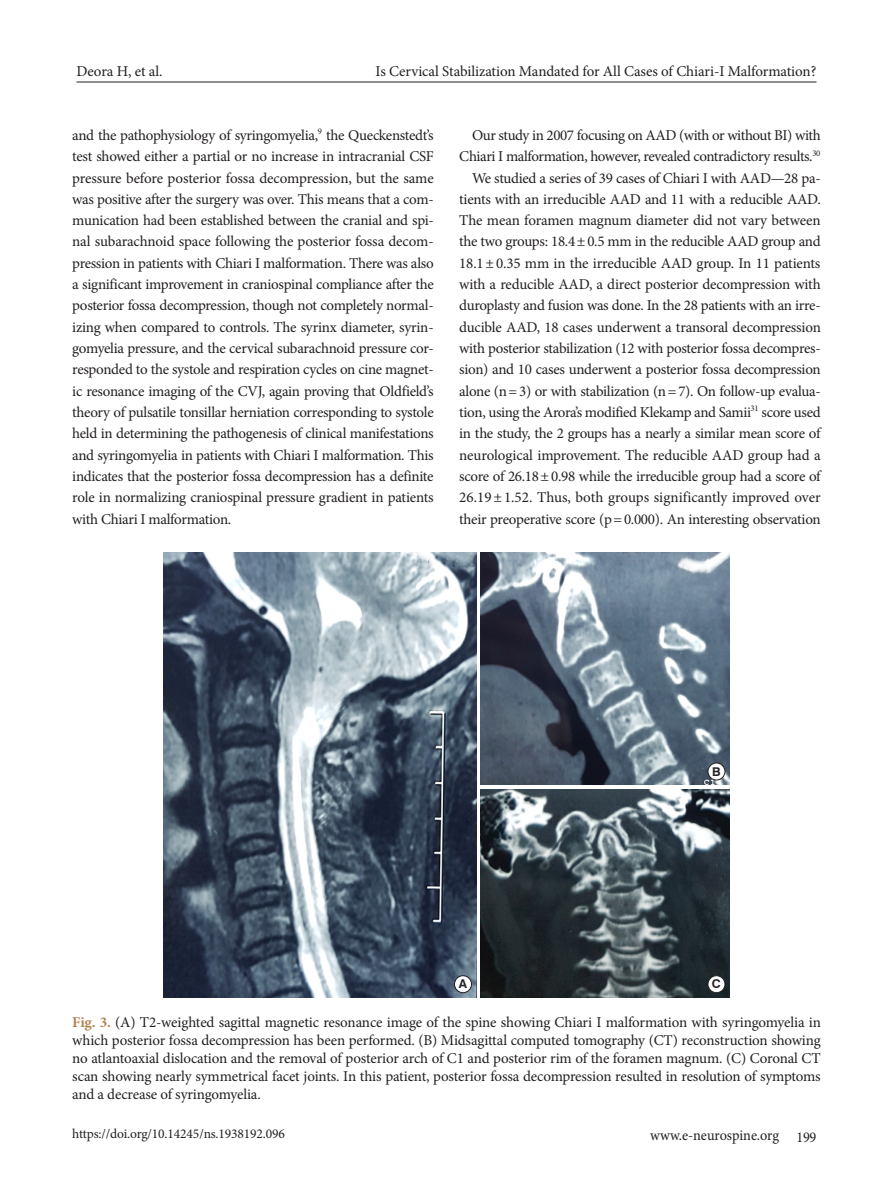
<style>
.page{position:relative;width:893px;height:1191px;background:#fff}
.page>*{position:absolute;margin:0;border:0;box-sizing:border-box;transform-origin:0 0}
.본문{font:15px/21.3px "Minion Pro";letter-spacing:-.02em;color:#231f20;text-align:justify}
.표그림캡션{font:15px/18px "Minion Pro";letter-spacing:-.015em;color:#231f20;text-align:justify}
.본문-2{font:15px "Minion Pro";letter-spacing:-.02em;color:#231f20;scale:.95 1}
.본문-3{font:15px "Minion Pro";color:#231f20}
.t1{font:13.5px "Minion Pro";letter-spacing:-.01em;color:#231f20}
.t2{font:700 12.15px "Swiss 721 BT";color:#231f20}
.s1{font-weight:700;color:#b28450}
</style>
<div class="page">
<hr style="left:77px;top:82px;width:739px;height:1px;background:#231f20">
<img style="left:480px;top:789px;width:249px;height:208px">
<img style="left:480px;top:552px;width:249px;height:233px">
<img style="left:164px;top:552px;width:312px;height:445px">
<div style="left:454px;top:975px;width:17px;height:17px;background:#fff;border-radius:50%"></div>
<div style="left:454px;top:975px;width:18px;height:18px;border:1px solid #231f20;border-radius:50%"></div>
<div style="left:708px;top:763px;width:17px;height:17px;background:#fff;border-radius:50%"></div>
<div style="left:708px;top:762px;width:17px;height:18px;border:1px solid #231f20;border-radius:50%"></div>
<div style="left:708px;top:975px;width:17px;height:17px;background:#fff;border-radius:50%"></div>
<div style="left:708px;top:975px;width:17px;height:18px;border:1px solid #231f20;border-radius:50%"></div>
<p class="본문-3" style="left:77px;top:61px;width:87px">Deora H, et al.</p>
<p class="본문" style="left:376px;top:61px;width:442px">Is Cervical Stabilization Mandated for All Cases of Chiari-I Malformation?</p>
<p class="본문" style="left:72px;top:125px;width:363px">and the pathophysiology of syringomyelia,<sup>9</sup> the Queckenstedt’s test showed either a partial or no increase in intracranial CSF pressure before posterior fossa decompression, but the same was positive after the surgery was over. This means that a com&shy;munication had been established between the cranial and spi&shy;nal subarachnoid space following the posterior fossa decom&shy;pression in patients with Chiari I malformation. There was also a significant improvement in craniospinal compliance after the posterior fossa decompression, though not completely normal&shy;izing when compared to controls. The syrinx diameter, syrin&shy;gomyelia pressure, and the cervical subarachnoid pressure cor&shy;responded to the systole and respiration cycles on cine magnet&shy;ic resonance imaging of the CVJ, again proving that Oldfield’s theory of pulsatile tonsillar herniation corresponding to systole held in determining the pathogenesis of clinical manifestations and syringomyelia in patients with Chiari I malformation. This indicates that the posterior fossa decompression has a definite role in normalizing craniospinal pressure gradient in patients with Chiari I malformation.</p>
<p class="본문" style="left:459px;top:125px;width:363px;text-align:right">Our study in 2007 focusing on AAD (with or without BI) with<br>Chiari I malformation, however, revealed contradictory results.<sup>30</sup></p>
<p class="본문" style="left:459px;top:167px;width:363px;text-indent:13px">We studied a series of 39 cases of Chiari I with AAD—28 pa&shy;tients with an irreducible AAD and 11 with a reducible AAD.<br>The mean foramen magnum diameter did not vary between the two groups: 18.4± 0.5 mm in the reducible AAD group and 18.1 ± 0.35 mm in the irreducible AAD group. In 11 patients with a reducible AAD, a direct posterior decompression with duroplasty and fusion was done. In the 28 patients with an irre&shy;ducible AAD, 18 cases underwent a transoral decompression with posterior stabilization (12 with posterior fossa decompres&shy;sion) and 10 cases underwent a posterior fossa decompression alone (n= 3) or with stabilization (n= 7). On follow-up evalua&shy;tion, using the Arora’s modified Klekamp and Samii<sup>31</sup> score used in the study, the 2 groups has a nearly a similar mean score of neurological improvement. The reducible AAD group had a score of 26.18± 0.98 while the irreducible group had a score of 26.19 ± 1.52. Thus, both groups significantly improved over their preoperative score (p= 0.000). An interesting observation</p>
<p class="t2" style="left:459px;top:976px;width:10px">A</p>
<p class="t2" style="left:712px;top:764px;width:10px">B</p>
<p class="t2" style="left:712px;top:976px;width:10px">C</p>
<p class="표그림캡션" style="left:72px;top:1013px;width:750px"><span class="s1">Fig. 3.</span> (A) T2-weighted sagittal magnetic resonance image of the spine showing Chiari I malformation with syringomyelia in which posterior fossa decompression has been performed. (B) Midsagittal computed tomography (CT) reconstruction showing no atlantoaxial dislocation and the removal of posterior arch of C1 and posterior rim of the foramen magnum. (C) Coronal CT scan showing nearly symmetrical facet joints. In this patient, posterior fossa decompression resulted in resolution of symptoms and a decrease of syringomyelia.</p>
<p class="t1" style="left:72px;top:1124px;width:214px">https://doi.org/10.14245/ns.1938192.096</p>
<p class="본문-2" style="left:650px;top:1125px;width:176px">www.e-neurospine.org 199</p>
</div>
